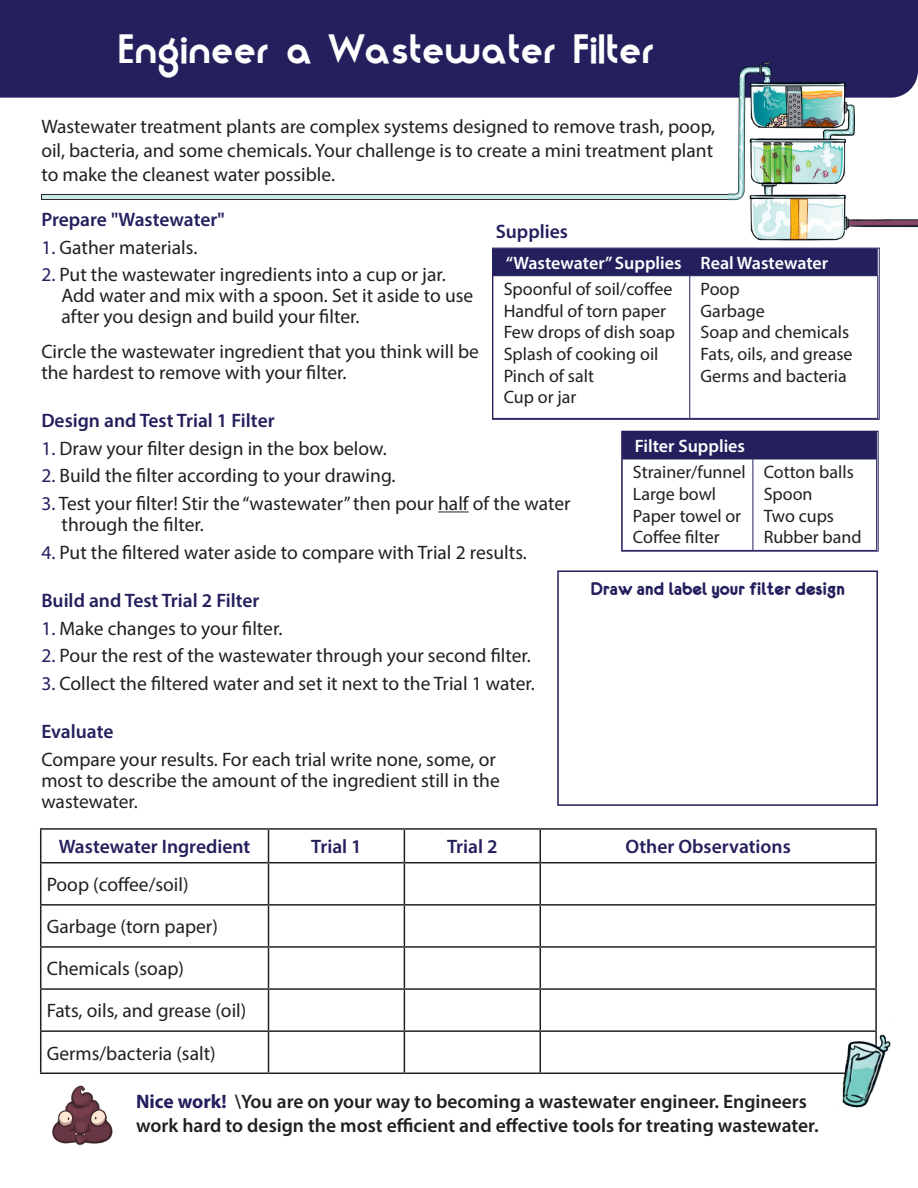
<style>
.page{position:relative;width:918px;height:1188px;background:#fff}
.page>*{position:absolute;margin:0;border:0;box-sizing:border-box;transform-origin:0 0}
.t1{font:36px "Moderna";letter-spacing:.025em;color:#fff}
.t2{font:19.5px/21px "Myriad Pro";color:#231f20}
.t3{font:600 19.5px/24px "Myriad Pro";color:#231f20}
.t4{font:600 19.5px "Myriad Pro";color:#24205e}
.t5{font:19.5px "Eurofurencebold";color:#24205e}
.t6{font:18px/21.6px "Myriad Pro";color:#231f20}
.t7{font:600 18px "Myriad Pro";color:#fff}
.s1{color:#24205e}
.s2{font-weight:700;color:#24205e}
</style>
<div class="page">
<div style="left:0;top:0;width:918px;height:98px;background:#24205e"></div>
<hr style="left:438px;top:511px;width:31px;height:1px;background:#231f20">
<div style="left:557px;top:570px;width:321px;height:236px;border:2px solid #24205e"></div>
<div style="left:624px;top:433px;width:252px;height:26px;background:#24205e"></div>
<hr style="left:622px;top:459px;width:131px;height:1px;background:#24205e">
<hr style="left:753px;top:459px;width:124px;height:1px;background:#24205e">
<hr style="left:753px;top:459px;width:1px;height:91px;background:#24205e">
<div style="left:622px;top:431px;width:256px;height:120px;border:1px solid #24205e"></div>
<hr style="left:40px;top:828px;width:229px;height:2px;background:#231f20">
<hr style="left:40px;top:830px;width:1px;height:32px;background:#231f20">
<hr style="left:268px;top:828px;width:136px;height:2px;background:#231f20">
<hr style="left:268px;top:830px;width:1px;height:32px;background:#231f20">
<hr style="left:404px;top:828px;width:136px;height:2px;background:#231f20">
<hr style="left:404px;top:830px;width:1px;height:32px;background:#231f20">
<hr style="left:540px;top:828px;width:337px;height:2px;background:#231f20">
<hr style="left:540px;top:830px;width:1px;height:32px;background:#231f20">
<hr style="left:875px;top:830px;width:2px;height:32px;background:#231f20">
<hr style="left:40px;top:862px;width:229px;height:1px;background:#231f20">
<hr style="left:40px;top:863px;width:1px;height:41px;background:#231f20">
<hr style="left:268px;top:862px;width:136px;height:1px;background:#231f20">
<hr style="left:268px;top:863px;width:1px;height:41px;background:#231f20">
<hr style="left:404px;top:862px;width:136px;height:1px;background:#231f20">
<hr style="left:404px;top:863px;width:1px;height:41px;background:#231f20">
<hr style="left:540px;top:862px;width:337px;height:1px;background:#231f20">
<hr style="left:540px;top:863px;width:1px;height:41px;background:#231f20">
<hr style="left:875px;top:863px;width:2px;height:41px;background:#231f20">
<hr style="left:40px;top:904px;width:229px;height:2px;background:#231f20">
<hr style="left:40px;top:906px;width:1px;height:40px;background:#231f20">
<hr style="left:268px;top:904px;width:136px;height:2px;background:#231f20">
<hr style="left:268px;top:906px;width:1px;height:40px;background:#231f20">
<hr style="left:404px;top:904px;width:136px;height:2px;background:#231f20">
<hr style="left:404px;top:906px;width:1px;height:40px;background:#231f20">
<hr style="left:540px;top:904px;width:337px;height:2px;background:#231f20">
<hr style="left:540px;top:906px;width:1px;height:40px;background:#231f20">
<hr style="left:875px;top:906px;width:2px;height:40px;background:#231f20">
<hr style="left:40px;top:946px;width:229px;height:2px;background:#231f20">
<hr style="left:40px;top:948px;width:1px;height:40px;background:#231f20">
<hr style="left:268px;top:946px;width:136px;height:2px;background:#231f20">
<hr style="left:268px;top:948px;width:1px;height:40px;background:#231f20">
<hr style="left:404px;top:946px;width:136px;height:2px;background:#231f20">
<hr style="left:404px;top:948px;width:1px;height:40px;background:#231f20">
<hr style="left:540px;top:946px;width:337px;height:2px;background:#231f20">
<hr style="left:540px;top:948px;width:1px;height:40px;background:#231f20">
<hr style="left:875px;top:948px;width:2px;height:40px;background:#231f20">
<hr style="left:40px;top:988px;width:229px;height:2px;background:#231f20">
<hr style="left:40px;top:990px;width:1px;height:40px;background:#231f20">
<hr style="left:268px;top:988px;width:136px;height:2px;background:#231f20">
<hr style="left:268px;top:990px;width:1px;height:40px;background:#231f20">
<hr style="left:404px;top:988px;width:136px;height:2px;background:#231f20">
<hr style="left:404px;top:990px;width:1px;height:40px;background:#231f20">
<hr style="left:540px;top:988px;width:337px;height:2px;background:#231f20">
<hr style="left:540px;top:990px;width:1px;height:40px;background:#231f20">
<hr style="left:875px;top:990px;width:2px;height:40px;background:#231f20">
<hr style="left:40px;top:1030px;width:229px;height:2px;background:#231f20">
<hr style="left:40px;top:1032px;width:1px;height:41px;background:#231f20">
<hr style="left:268px;top:1030px;width:136px;height:2px;background:#231f20">
<hr style="left:268px;top:1032px;width:1px;height:41px;background:#231f20">
<hr style="left:404px;top:1030px;width:136px;height:2px;background:#231f20">
<hr style="left:404px;top:1032px;width:1px;height:41px;background:#231f20">
<hr style="left:540px;top:1030px;width:337px;height:2px;background:#231f20">
<hr style="left:540px;top:1032px;width:1px;height:41px;background:#231f20">
<hr style="left:40px;top:1073px;width:229px;height:1px;background:#231f20">
<hr style="left:268px;top:1073px;width:136px;height:1px;background:#231f20">
<hr style="left:404px;top:1073px;width:136px;height:1px;background:#231f20">
<hr style="left:540px;top:1073px;width:337px;height:1px;background:#231f20">
<img style="left:829px;top:1013px;width:62px;height:95px">
<img style="left:52px;top:1085px;width:61px;height:60px">
<svg style="left:41px;top:194px;width:688px;height:6px;background:#93a8a7"></svg>
<img style="left:729px;top:50px;width:189px;height:191px">
<div style="left:494px;top:250px;width:383px;height:25px;background:#24205e"></div>
<hr style="left:493px;top:275px;width:197px;height:1px;background:#24205e">
<hr style="left:690px;top:275px;width:188px;height:1px;background:#24205e">
<hr style="left:690px;top:276px;width:1px;height:142px;background:#24205e">
<div style="left:492px;top:248px;width:387px;height:172px;border:1px solid #24205e"></div>
<p class="t1" style="left:117px;top:27px;width:537px">Engineer a Wastewater Filter</p>
<p class="t2" style="left:41px;top:115px;width:675px;line-height:24px;text-align:justify">Wastewater treatment plants are complex systems designed to remove trash, poop, oil, bacteria, and some chemicals. Your challenge is to create a mini treatment plant to make the cleanest water possible.</p>
<p class="t4" style="left:41px;top:207px;width:185px">Prepare "Wastewater"</p>
<p class="t2" style="left:41px;top:236px;width:158px"><span class="s1">1.</span> Gather materials.</p>
<p class="t2" style="left:41px;top:264px;width:406px"><span class="s1">2.</span> Put the wastewater ingredients into a cup or jar.</p>
<p class="t2" style="left:62px;top:285px;width:413px">Add water and mix with a spoon. Set it aside to use after you design and build your filter.</p>
<p class="t2" style="left:41px;top:340px;width:439px">Circle the wastewater ingredient that you think will be the hardest to remove with your filter.</p>
<p class="t4" style="left:41px;top:408px;width:235px">Design and Test Trial 1 Filter</p>
<p class="t2" style="left:41px;top:437px;width:347px"><span class="s1">1.</span> Draw your filter design in the box below.</p>
<p class="t2" style="left:41px;top:465px;width:356px"><span class="s1">2.</span> Build the filter according to your drawing.</p>
<p class="t2" style="left:41px;top:493px;width:531px"><span class="s1">3.</span> Test your filter! Stir the “wastewater” then pour half of the water</p>
<p class="t2" style="left:62px;top:514px;width:144px">through the filter.</p>
<p class="t2" style="left:41px;top:541px;width:487px"><span class="s1">4.</span> Put the filtered water aside to compare with Trial 2 results.</p>
<p class="t4" style="left:41px;top:588px;width:220px">Build and Test Trial 2 Filter</p>
<p class="t2" style="left:41px;top:617px;width:243px"><span class="s1">1.</span> Make changes to your filter.</p>
<p class="t2" style="left:41px;top:645px;width:491px"><span class="s1">2.</span> Pour the rest of the wastewater through your second filter.</p>
<p class="t2" style="left:41px;top:673px;width:495px"><span class="s1">3.</span> Collect the filtered water and set it next to the Trial 1 water.</p>
<p class="t4" style="left:41px;top:719px;width:74px">Evaluate</p>
<p class="t2" style="left:41px;top:748px;width:460px">Compare your results. For each trial write none, some, or most to describe the amount of the ingredient still in the wastewater.</p>
<p class="t4" style="left:496px;top:219px;width:74px">Supplies</p>
<p class="t7" style="left:506px;top:251px;width:177px">“Wastewater” Supplies</p>
<p class="t7" style="left:701px;top:251px;width:129px">Real Wastewater</p>
<p class="t6" style="left:504px;top:278px;width:170px">Spoonful of soil/coffee</p>
<p class="t6" style="left:504px;top:300px;width:164px">Handful of torn paper</p>
<p class="t6" style="left:504px;top:321px;width:173px">Few drops of dish soap</p>
<p class="t6" style="left:504px;top:343px;width:156px">Splash of cooking oil</p>
<p class="t6" style="left:504px;top:364px;width:92px">Pinch of salt</p>
<p class="t6" style="left:504px;top:386px;width:74px">Cup or jar</p>
<p class="t6" style="left:701px;top:278px;width:41px">Poop</p>
<p class="t6" style="left:701px;top:300px;width:66px">Garbage</p>
<p class="t6" style="left:701px;top:321px;width:150px">Soap and chemicals</p>
<p class="t6" style="left:701px;top:343px;width:153px">Fats, oils, and grease</p>
<p class="t6" style="left:701px;top:364px;width:148px">Germs and bacteria</p>
<p class="t7" style="left:635px;top:435px;width:112px">Filter Supplies</p>
<p class="t6" style="left:633px;top:461px;width:114px">Strainer/funnel</p>
<p class="t6" style="left:633px;top:483px;width:85px">Large bowl</p>
<p class="t6" style="left:633px;top:505px;width:110px">Paper towel or<br>Coffee filter</p>
<p class="t6" style="left:764px;top:461px;width:92px">Cotton balls</p>
<p class="t6" style="left:764px;top:483px;width:50px">Spoon</p>
<p class="t6" style="left:764px;top:505px;width:72px">Two cups</p>
<p class="t6" style="left:764px;top:526px;width:99px">Rubber band</p>
<p class="t5" style="left:590px;top:579px;width:256px">Draw and label your filter design</p>
<p class="t4" style="left:59px;top:834px;width:193px">Wastewater Ingredient</p>
<p class="t4" style="left:311px;top:834px;width:52px">Trial 1</p>
<p class="t4" style="left:447px;top:834px;width:52px">Trial 2</p>
<p class="t4" style="left:625px;top:834px;width:167px">Other Observations</p>
<p class="t2" style="left:47px;top:874px;width:143px">Poop (coffee/soil)</p>
<p class="t2" style="left:47px;top:916px;width:173px">Garbage (torn paper)</p>
<p class="t2" style="left:47px;top:958px;width:139px">Chemicals (soap)</p>
<p class="t2" style="left:47px;top:1000px;width:201px">Fats, oils, and grease (oil)</p>
<p class="t2" style="left:47px;top:1042px;width:170px">Germs/bacteria (salt)</p>
<p class="t3" style="left:136px;top:1089px;width:684px"><span class="s2">Nice work!</span> \You are on your way to becoming a wastewater engineer. Engineers work hard to design the most efficient and effective tools for treating wastewater.</p>
</div>
